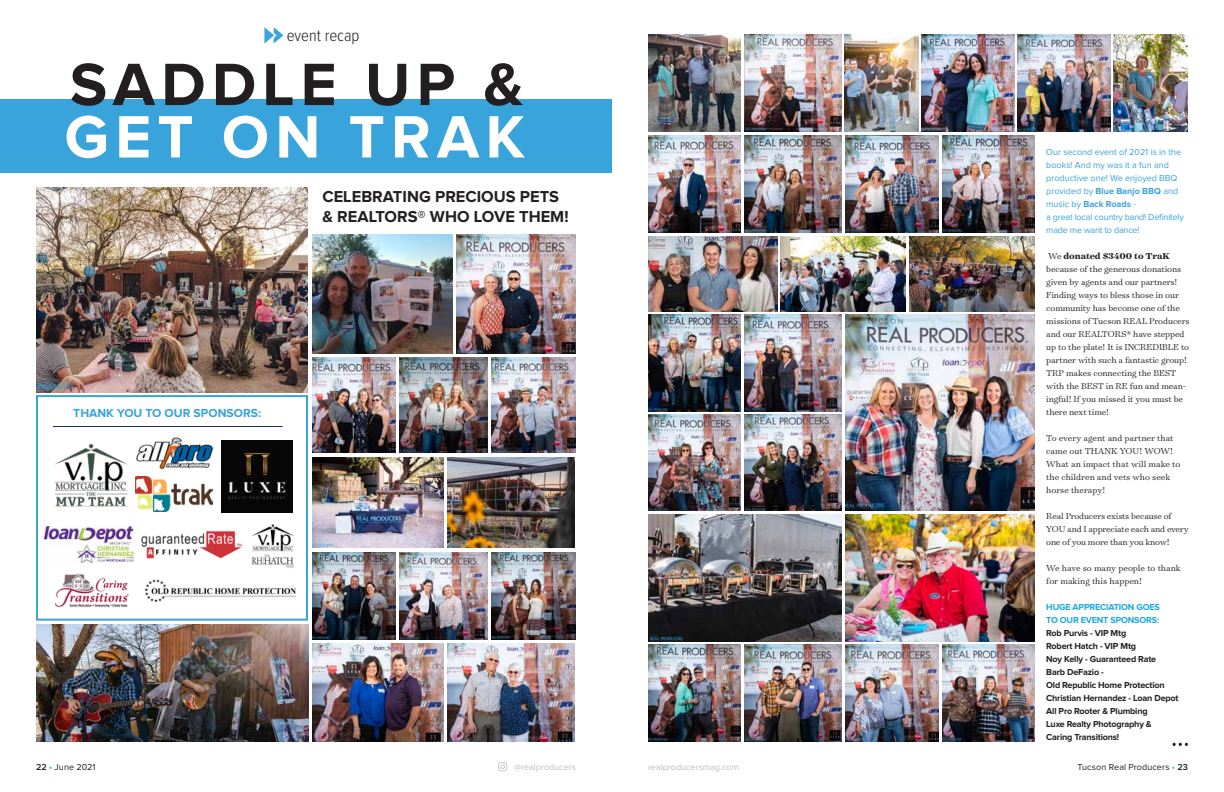
<style>
.page{position:relative;width:1224px;height:792px;background:#fff}
.page>*{position:absolute;margin:0;border:0;box-sizing:border-box;transform-origin:0 0}
.t1{font:700 61.9px "Proxima Nova";letter-spacing:.1em;color:#231f20}
.t2{font:700 61.9px "Proxima Nova";letter-spacing:.1em;color:#fff}
.t3{font:300 17px "Proxima Nova Cond";color:#231f20}
.t4{font:700 16.4px/20.2px "Proxima Nova";color:#231f20}
.t5{font:700 12.1px "Proxima Nova";color:#39a3dc}
.t6{font:300 9.8px/13px "Surveyor Text";letter-spacing:-.01em;color:#231f20}
.t7{font:700 9px/13px "Proxima Nova";letter-spacing:-.02em;color:#231f20}
.t8{font:9px/13px "Proxima Nova";color:#39a3dc}
.t9{font:700 9px/13px "Proxima Nova";letter-spacing:-.02em;color:#19a8e0}
.t10{font:9px "Proxima Nova";color:#bcbec0}
.t11{font:9px "Proxima Nova";letter-spacing:.01em;color:#231f20}
.s1{font-weight:700}
.s2{font-weight:600}
.s3{color:#19a8e0}
</style>
<div class="page">
<svg style="left:498px;top:762px;width:9px;height:9px"></svg>
<img style="left:846px;top:315px;width:188px;height:195px">
<img style="left:845px;top:644px;width:94px;height:98px">
<img style="left:921px;top:35px;width:94px;height:97px">
<img style="left:845px;top:35px;width:74px;height:97px">
<img style="left:942px;top:644px;width:92px;height:98px">
<img style="left:1017px;top:35px;width:94px;height:97px">
<img style="left:1114px;top:35px;width:74px;height:97px">
<img style="left:744px;top:644px;width:98px;height:98px">
<img style="left:744px;top:35px;width:98px;height:97px">
<img style="left:649px;top:644px;width:92px;height:98px">
<img style="left:649px;top:35px;width:92px;height:97px">
<img style="left:845px;top:135px;width:94px;height:98px">
<img style="left:942px;top:135px;width:92px;height:98px">
<img style="left:744px;top:135px;width:98px;height:98px">
<img style="left:744px;top:315px;width:98px;height:97px">
<img style="left:744px;top:415px;width:98px;height:95px">
<img style="left:649px;top:135px;width:92px;height:98px">
<img style="left:649px;top:315px;width:92px;height:97px">
<img style="left:649px;top:415px;width:92px;height:95px">
<svg style="left:264px;top:27px;width:19px;height:16px"></svg>
<div style="left:0;top:100px;width:612px;height:73px;background:#39a3dc"></div>
<div style="left:36px;top:395px;width:272px;height:226px;border:2px solid #39a3dc"></div>
<hr style="left:53px;top:426px;width:230px;height:1px;background:#212c58">
<img style="left:312px;top:235px;width:141px;height:118px">
<img style="left:36px;top:187px;width:272px;height:205px">
<img style="left:456px;top:235px;width:120px;height:118px">
<img style="left:649px;top:237px;width:128px;height:74px">
<img style="left:649px;top:514px;width:193px;height:127px">
<img style="left:845px;top:514px;width:189px;height:127px">
<img style="left:781px;top:237px;width:125px;height:74px">
<img style="left:909px;top:237px;width:125px;height:74px">
<svg style="left:1173px;top:743px;width:15px;height:3px"></svg>
<img style="left:312px;top:457px;width:131px;height:91px">
<img style="left:312px;top:644px;width:131px;height:98px">
<img style="left:447px;top:457px;width:128px;height:91px">
<img style="left:447px;top:644px;width:128px;height:98px">
<img style="left:492px;top:357px;width:84px;height:96px">
<img style="left:492px;top:553px;width:84px;height:87px">
<img style="left:399px;top:357px;width:88px;height:96px">
<img style="left:399px;top:553px;width:88px;height:87px">
<img style="left:312px;top:357px;width:83px;height:96px">
<img style="left:312px;top:553px;width:83px;height:87px">
<img style="left:36px;top:625px;width:273px;height:117px">
<img style="left:55px;top:445px;width:72px;height:61px">
<img style="left:136px;top:437px;width:78px;height:33px">
<img style="left:55px;top:573px;width:74px;height:35px">
<img style="left:221px;top:440px;width:72px;height:72px">
<img style="left:251px;top:524px;width:43px;height:44px">
<img style="left:42px;top:526px;width:201px;height:37px">
<img style="left:144px;top:579px;width:152px;height:24px">
<img style="left:135px;top:476px;width:78px;height:35px">
<h2 class="t3" style="left:287px;top:27px;width:74px">event recap</h2>
<h1 class="t1" style="left:70px;top:56px;width:455px">SADDLE UP &amp;</h1>
<h1 class="t2" style="left:64px;top:109px;width:462px">GET ON TRAK</h1>
<h3 class="t4" style="left:322px;top:187px;width:248px">CELEBRATING PRECIOUS PETS &amp; REALTORS® WHO LOVE THEM!</h3>
<p class="t5" style="left:73px;top:408px;width:189px">THANK YOU TO OUR SPONSORS:</p>
<p class="t8" style="left:1046px;top:146px;width:139px">Our second event of 2021 is in the books! And my was it a fun and productive one! We enjoyed BBQ provided by <span class="s1">Blue Banjo BBQ</span> and music by <span class="s1">Back Roads</span> -<br>a great local country band! Definitely made me want to dance!</p>
<p class="t6" style="left:1046px;top:249px;width:145px">We <span class="s1">donated $3400 to TraK </span>because of the generous donations given by agents and our partners!<br>Finding ways to bless those in our community has become one of the missions of Tucson REAL Producers and our REALTORS® have stepped up to the plate! It is INCREDIBLE to partner with such a fantastic group!<br>TRP makes connecting the BEST with the BEST in RE fun and mean&shy;ingful! If you missed it you must be there next time!</p>
<p class="t6" style="left:1046px;top:431px;width:136px">To every agent and partner that came out THANK YOU! WOW!<br>What an impact that will make to the children and vets who seek horse therapy!</p>
<p class="t6" style="left:1046px;top:509px;width:144px">Real Producers exists because of<br>YOU and I appreciate each and every one of you more than you know!</p>
<p class="t6" style="left:1046px;top:561px;width:136px">We have so many people to thank for making this happen!</p>
<p class="t9" style="left:1046px;top:601px;width:115px">HUGE APPRECIATION GOES<br>TO OUR EVENT SPONSORS:</p>
<p class="t7" style="left:1046px;top:627px;width:134px">Rob Purvis - VIP Mtg<br>Robert Hatch - VIP Mtg<br>Noy Kelly - Guaranteed Rate<br>Barb DeFazio -<br>Old Republic Home Protection<br>Christian Hernandez - Loan Depot<br>All Pro Rooter &amp; Plumbing<br>Luxe Realty Photography &amp;<br>Caring Transitions!</p>
<p class="t11" style="left:36px;top:762px;width:61px"><span class="s2">22</span> <span class="s3">•</span> June 2021</p>
<p class="t10" style="left:514px;top:762px;width:63px">@realproducers</p>
<p class="t10" style="left:648px;top:762px;width:92px">realproducersmag.com</p>
<p class="t11" style="left:1078px;top:762px;width:112px">Tucson Real Producers <span class="s3">•</span> <span class="s2">23</span></p>
</div>
